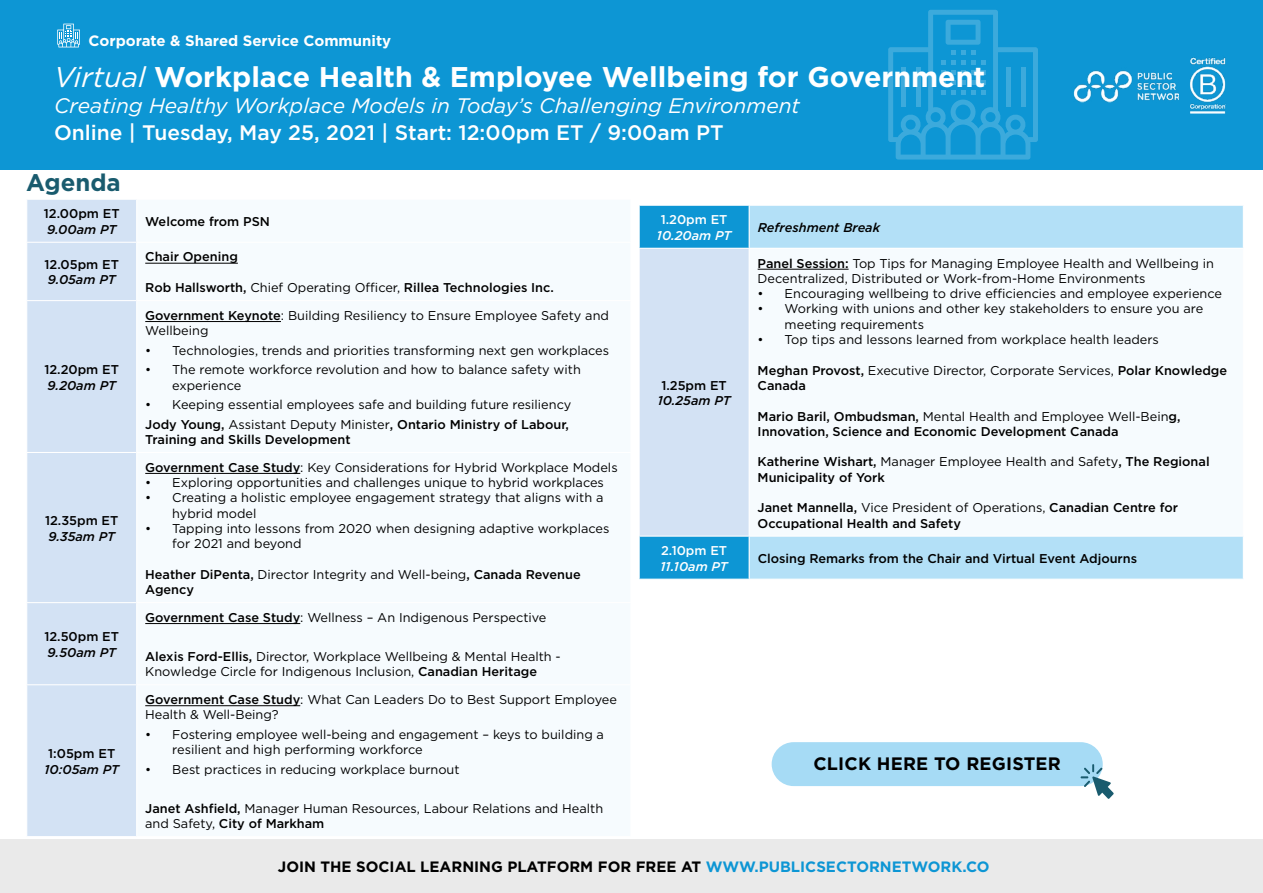
<style>
.page{position:relative;width:1263px;height:893px;background:#fff}
.page>*{position:absolute;margin:0;border:0;box-sizing:border-box;transform-origin:0 0}
.t1{font:700 28.5px "Gotham";color:#fff}
.t2{font:700 24px "Gotham";color:#195b6e}
.t3{font:italic 21px "Gotham";color:#fff}
.t4{font:500 21px "Gotham HTF";color:#fff}
.t5{font:700 18px "Gotham";letter-spacing:.01em;color:#000}
.t6{font:700 15px "Gotham";color:#000}
.t7{font:700 15px "Gotham";color:#fff}
.t8{font:12.75px/15.3px "Gotham";color:#000}
.t9{font:500 12.75px/15.3px "Gotham HTF";color:#000}
.t10{font:italic 500 12.75px "Gotham";color:#000}
.t11{font:italic 500 12.75px "Gotham";color:#fff}
.t12{font:500 12.75px "Gotham HTF";color:#fff}
.s1{font-weight:400;font-style:italic}
.s2{font-family:"Gotham";font-weight:400}
.s3{font-family:"Gotham HTF";font-weight:500}
.s4{color:#0d96d4}
</style>
<div class="page">
<div style="left:27px;top:200px;width:109px;height:636px;background:#d3e2f4"></div>
<hr style="left:26px;top:242px;width:111px;height:1px;background:#fff">
<hr style="left:26px;top:300px;width:111px;height:1px;background:#fff">
<hr style="left:26px;top:452px;width:111px;height:1px;background:#fff">
<hr style="left:26px;top:602px;width:111px;height:1px;background:#fff">
<hr style="left:26px;top:684px;width:111px;height:1px;background:#fff">
<hr style="left:145px;top:263px;width:93px;height:1px;background:#000">
<hr style="left:145px;top:321px;width:136px;height:1px;background:#000">
<hr style="left:145px;top:473px;width:155px;height:1px;background:#000">
<hr style="left:145px;top:623px;width:155px;height:1px;background:#000">
<hr style="left:145px;top:705px;width:155px;height:1px;background:#000">
<div style="left:640px;top:206px;width:109px;height:373px;background:#0d96d4"></div>
<div style="left:750px;top:206px;width:493px;height:373px;background:#b3e0f7"></div>
<div style="left:639px;top:248px;width:110px;height:288px;background:#d3e2f4"></div>
<div style="left:749px;top:248px;width:494px;height:288px;background:#f6fbfe"></div>
<hr style="left:749px;top:248px;width:495px;height:1px;background:#fff">
<hr style="left:639px;top:249px;width:1px;height:287px;background:#fff">
<hr style="left:639px;top:248px;width:110px;height:1px;background:#fff">
<hr style="left:749px;top:249px;width:1px;height:287px;background:#fff">
<hr style="left:749px;top:536px;width:495px;height:1px;background:#fff">
<hr style="left:639px;top:536px;width:110px;height:1px;background:#fff">
<hr style="left:758px;top:269px;width:90px;height:1px;background:#000">
<div style="left:0;top:840px;width:1263px;height:53px;background:#eaeaea"></div>
<div style="left:0;top:0;width:1263px;height:169px;background:#0d96d4"></div>
<svg style="left:888px;top:10px;width:150px;height:150px"></svg>
<img style="left:1073px;top:70px;width:106px;height:33px">
<img style="left:1190px;top:57px;width:36px;height:57px">
<svg style="left:57px;top:24px;width:23px;height:23px"></svg>
<div style="left:772px;top:742px;width:331px;height:44px;background:#a6dbf5;border-radius:22px"></div>
<svg style="left:1080px;top:764px;width:34px;height:35px"></svg>
<p class="t7" style="left:89px;top:31px;width:304px">Corporate &amp; Shared Service Community</p>
<h1 class="t1" style="left:54px;top:58px;width:933px"><span class="s1">Virtual</span> Workplace Health &amp; Employee Wellbeing for Government</h1>
<h3 class="t3" style="left:54px;top:92px;width:747px">Creating Healthy Workplace Models in Today’s Challenging Environment</h3>
<h3 class="t4" style="left:54px;top:120px;width:671px">Online | Tuesday, May 25, 2021 | Start: 12:00pm ET / 9:00am PT</h3>
<h2 class="t2" style="left:26px;top:167px;width:96px">Agenda</h2>
<p class="t9" style="left:44px;top:206px;width:77px">12.00pm ET</p>
<p class="t10" style="left:47px;top:221px;width:71px">9.00am PT</p>
<p class="t9" style="left:45px;top:257px;width:76px">12.05pm ET</p>
<p class="t10" style="left:48px;top:272px;width:69px">9.05am PT</p>
<p class="t9" style="left:44px;top:362px;width:76px">12.20pm ET</p>
<p class="t10" style="left:48px;top:377px;width:70px">9.20am PT</p>
<p class="t9" style="left:45px;top:513px;width:75px">12.35pm ET</p>
<p class="t10" style="left:48px;top:528px;width:68px">9.35am PT</p>
<p class="t9" style="left:44px;top:629px;width:76px">12.50pm ET</p>
<p class="t10" style="left:48px;top:644px;width:70px">9.50am PT</p>
<p class="t9" style="left:48px;top:746px;width:69px">1:05pm ET</p>
<p class="t10" style="left:44px;top:761px;width:76px">10:05am PT</p>
<p class="t9" style="left:145px;top:214px;width:126px">Welcome from PSN</p>
<p class="t9" style="left:145px;top:249px;width:94px">Chair Opening</p>
<p class="t9" style="left:145px;top:280px;width:410px">Rob Hallsworth, <span class="s2">Chief Operating Officer,</span> Rillea Technologies Inc.</p>
<p class="t8" style="left:145px;top:307px;width:465px"><span class="s3">Government Keynote</span>: Building Resiliency to Ensure Employee Safety and<br>Wellbeing</p>
<p class="t8" style="left:145px;top:342px;width:465px">• Technologies, trends and priorities transforming next gen workplaces</p>
<p class="t8" style="left:172px;top:362px;width:410px;text-indent:-27px">• The remote workforce revolution and how to balance safety with experience</p>
<p class="t8" style="left:145px;top:397px;width:428px">• Keeping essential employees safe and building future resiliency</p>
<p class="t9" style="left:145px;top:416px;width:425px">Jody Young, <span class="s2">Assistant Deputy Minister</span>, Ontario Ministry of Labour,<br>Training and Skills Development</p>
<p class="t8" style="left:145px;top:459px;width:474px"><span class="s3">Government Case Study</span>: Key Considerations for Hybrid Workplace Models</p>
<p class="t8" style="left:145px;top:475px;width:460px">• Exploring opportunities and challenges unique to hybrid workplaces</p>
<p class="t8" style="left:172px;top:490px;width:433px;text-indent:-27px">• Creating a holistic employee engagement strategy that aligns with a hybrid model</p>
<p class="t8" style="left:172px;top:520px;width:439px;text-indent:-27px">• Tapping into lessons from 2020 when designing adaptive workplaces for 2021 and beyond</p>
<p class="t8" style="left:145px;top:566px;width:437px"><span class="s3">Heather DiPenta,</span> Director Integrity and Well-being<span class="s3">, Canada Revenue</span></p>
<p class="t9" style="left:145px;top:582px;width:50px">Agency</p>
<p class="t8" style="left:145px;top:609px;width:403px"><span class="s3">Government Case Study</span>: Wellness – An Indigenous Perspective</p>
<p class="t8" style="left:145px;top:648px;width:417px"><span class="s3">Alexis Ford-Ellis,</span> Director, Workplace Wellbeing &amp; Mental Health -<br>Knowledge Circle for Indigenous Inclusion, <span class="s3">Canadian Heritage</span></p>
<p class="t8" style="left:145px;top:692px;width:473px"><span class="s3">Government Case Study</span>: What Can Leaders Do to Best Support Employee<br>Health &amp; Well-Being?</p>
<p class="t8" style="left:172px;top:726px;width:433px;text-indent:-27px">• Fostering employee well-being and engagement – keys to building a resilient and high performing workforce</p>
<p class="t8" style="left:145px;top:761px;width:316px">• Best practices in reducing workplace burnout</p>
<p class="t8" style="left:145px;top:800px;width:459px"><span class="s3">Janet Ashfield,</span> Manager Human Resources, Labour Relations and Health</p>
<p class="t9" style="left:145px;top:816px;width:181px"><span class="s2">and Safety,</span> City of Markham</p>
<p class="t12" style="left:661px;top:213px;width:68px">1.20pm ET</p>
<p class="t11" style="left:657px;top:227px;width:76px">10.20am PT</p>
<p class="t9" style="left:661px;top:377px;width:67px">1.25pm ET</p>
<p class="t10" style="left:658px;top:392px;width:74px">10.25am PT</p>
<p class="t12" style="left:661px;top:544px;width:68px">2.10pm ET</p>
<p class="t11" style="left:660px;top:558px;width:69px">11.10am PT</p>
<p class="t10" style="left:758px;top:219px;width:124px">Refreshment Break</p>
<p class="t8" style="left:758px;top:255px;width:458px"><span class="s3">Panel Session:</span> Top Tips for Managing Employee Health and Wellbeing in<br>Decentralized, Distributed or Work-from-Home Environments</p>
<p class="t8" style="left:758px;top:286px;width:466px">• Encouraging wellbeing to drive efficiencies and employee experience</p>
<p class="t8" style="left:785px;top:301px;width:420px;text-indent:-27px">• Working with unions and other key stakeholders to ensure you are meeting requirements</p>
<p class="t8" style="left:758px;top:332px;width:403px">• Top tips and lessons learned from workplace health leaders</p>
<p class="t8" style="left:758px;top:362px;width:471px"><span class="s3">Meghan Provost,</span> Executive Director, Corporate Services, <span class="s3">Polar Knowledge</span></p>
<p class="t9" style="left:758px;top:377px;width:50px">Canada</p>
<p class="t8" style="left:758px;top:408px;width:424px"><span class="s3">Mario Baril, Ombudsman,</span> Mental Health and Employee Well-Bein<span class="s3">g,</span></p>
<p class="t9" style="left:758px;top:423px;width:362px">Innovation, Science and Economic Development Canada</p>
<p class="t8" style="left:758px;top:454px;width:453px"><span class="s3">Katherine Wishart,</span> Manager Employee Health and Safety<span class="s3">, The Regional</span></p>
<p class="t9" style="left:758px;top:469px;width:129px">Municipality of York</p>
<p class="t9" style="left:758px;top:500px;width:422px">Janet Mannella, <span class="s2">Vice President of Operations,</span> Canadian Centre for<br>Occupational Health and Safety</p>
<p class="t9" style="left:758px;top:551px;width:381px">Closing Remarks from the Chair and Virtual Event Adjourns</p>
<h3 class="t5" style="left:813px;top:752px;width:249px">CLICK HERE TO REGISTER</h3>
<p class="t6" style="left:278px;top:857px;width:713px">JOIN THE SOCIAL LEARNING PLATFORM FOR FREE AT <span class="s4">WWW.PUBLICSECTORNETWORK.CO</span></p>
</div>
